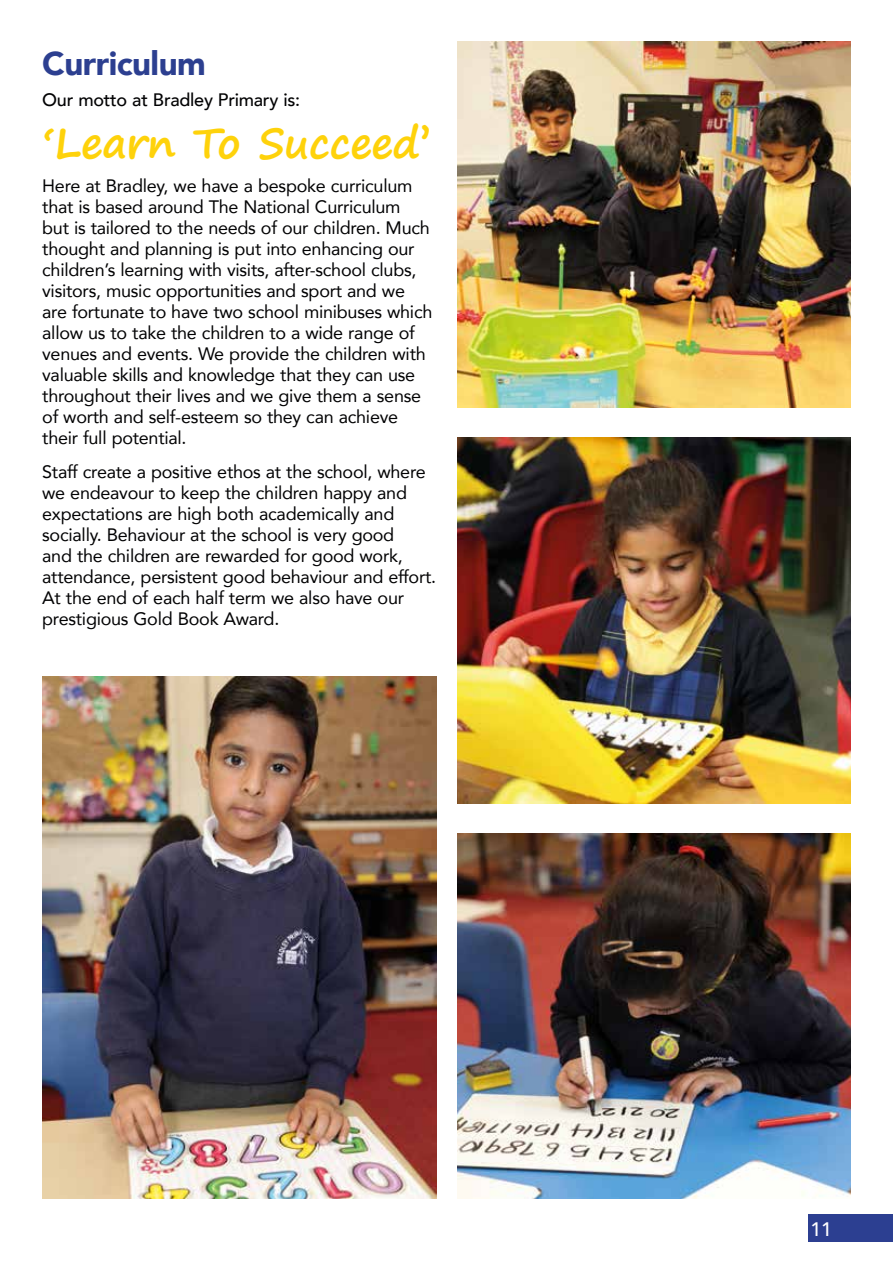
<style>
.page{position:relative;width:893px;height:1263px;background:#fff}
.page>*{position:absolute;margin:0;border:0;box-sizing:border-box;transform-origin:0 0}
.t1{font:700 42px "Segoe Print";letter-spacing:-.015em;color:#fed20b}
.t2{font:900 33px "Avenir";letter-spacing:-.015em;color:#2c3f90}
.t3{font:500 19.5px "Avenir";color:#fff}
.t4{font:18px/21px "Avenir";letter-spacing:-.015em;color:#020203}
.t5{font:500 18px "Avenir";letter-spacing:-.015em;color:#020203}
</style>
<div class="page">
<div style="left:809px;top:1214px;width:84px;height:28px;background:#2c3f91"></div>
<img style="left:457px;top:42px;width:393px;height:365px">
<img style="left:457px;top:437px;width:393px;height:366px">
<img style="left:457px;top:834px;width:393px;height:364px">
<img style="left:43px;top:677px;width:393px;height:521px">
<h2 class="t2" style="left:42px;top:42px;width:165px">Curriculum</h2>
<p class="t5" style="left:42px;top:88px;width:259px">Our motto at Bradley Primary is:</p>
<h1 class="t1" style="left:42px;top:106px;width:389px">‘Learn To Succeed’</h1>
<p class="t4" style="left:42px;top:176px;width:392px">Here at Bradley, we have a bespoke curriculum that is based around The National Curriculum<br>but is tailored to the needs of our children. Much thought and planning is put into enhancing our children’s learning with visits, after-school clubs, visitors, music opportunities and sport and we are fortunate to have two school minibuses which allow us to take the children to a wide range of venues and events. We provide the children with valuable skills and knowledge that they can use throughout their lives and we give them a sense of worth and self-esteem so they can achieve their full potential.</p>
<p class="t4" style="left:42px;top:461px;width:395px">Staff create a positive ethos at the school, where we endeavour to keep the children happy and expectations are high both academically and socially. Behaviour at the school is very good<br>and the children are rewarded for good work, attendance, persistent good behaviour and effort.<br>At the end of each half term we also have our prestigious Gold Book Award.</p>
<p class="t3" style="left:810px;top:1217px;width:23px">11</p>
</div>
